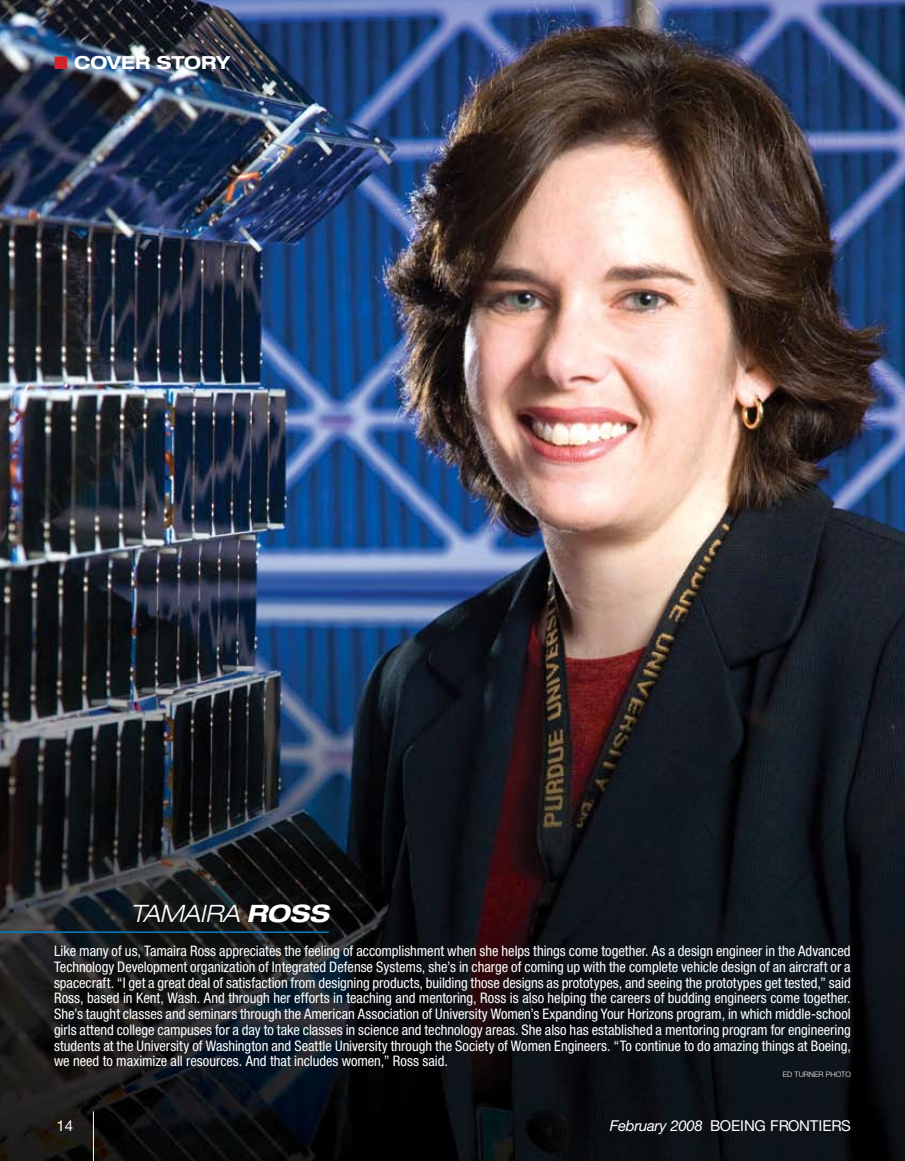
<style>
.page{position:relative;width:905px;height:1161px;background:#fff}
.page>*{position:absolute;margin:0;border:0;box-sizing:border-box;transform-origin:0 0}
.t1{font:italic 300 expanded 24px "Helvetica Neue LT Std";letter-spacing:-.02em;color:#fff}
.t2{font:700 expanded 18px "Helvetica Neue LT Std";letter-spacing:-.005em;color:#fff}
.t3{font:15px "Helvetica Neue LT Std";color:#fff}
.t4{font:condensed 14.55px/15.8px "Helvetica Neue LT Std";letter-spacing:-.005em;color:#fff;text-align:justify}
.t5{font:300 7.5px "Helvetica Neue LT Std";color:#fff}
.s1{color:#d2232a}
.s2{font-weight:700}
.s3{font-style:italic}
</style>
<div class="page">
<img style="left:0;top:0;width:904px;height:1161px">
<hr style="left:93px;top:1112px;width:1px;height:49px;background:#fff">
<hr style="left:0;top:931px;width:328px;height:2px;background:#007cc2">
<p class="t2" style="left:54px;top:51px;width:178px"><span class="s1">■</span> COVER STORY</p>
<h1 class="t1" style="left:130px;top:899px;width:200px">TAMAIRA <span class="s2">ROSS</span></h1>
<p class="t4" style="left:54px;top:943px;width:798px">Like many of us, Tamaira Ross appreciates the feeling of accomplishment when she helps things come together. As a design engineer in the Advanced Technology Development organization of Integrated Defense Systems, she’s in charge of coming up with the complete vehicle design of an aircraft or a spacecraft. “I get a great deal of satisfaction from designing products, building those designs as prototypes, and seeing the prototypes get tested,” said Ross, based in Kent, Wash. And through her efforts in teaching and mentoring, Ross is also helping the careers of budding engineers come together.<br>She’s taught classes and seminars through the American Association of University Women’s Expanding Your Horizons program, in which middle-school girls attend college campuses for a day to take classes in science and technology areas. She also has established a mentoring program for engineering students at the University of Washington and Seattle University through the Society of Women Engineers. “To continue to do amazing things at Boeing, we need to maximize all resources. And that includes women,” Ross said.</p>
<p class="t5" style="left:782px;top:1070px;width:70px">ED TURNER PHOTO</p>
<p class="t3" style="left:57px;top:1116px;width:17px">14</p>
<p class="t3" style="left:609px;top:1117px;width:243px"><span class="s3">February 2008</span> BOEING FRONTIERS</p>
</div>
